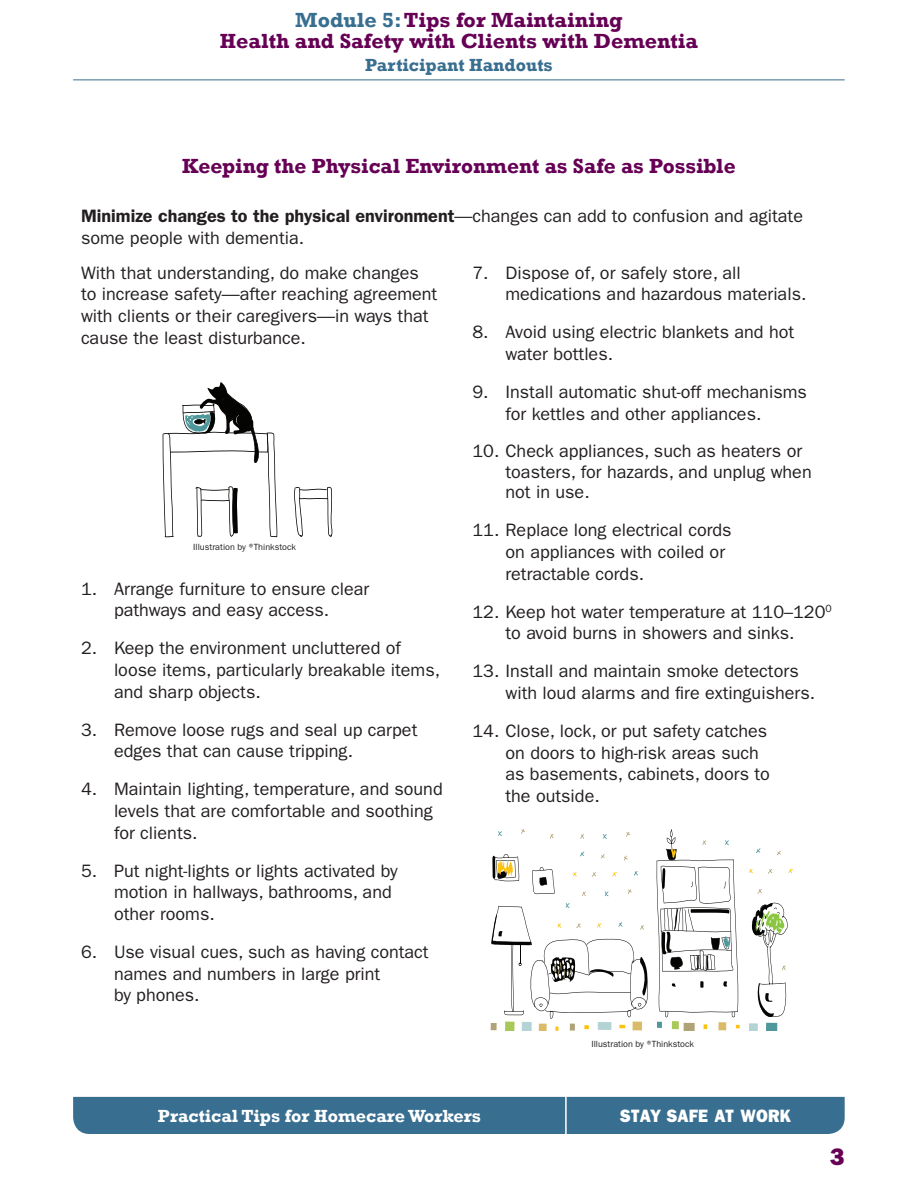
<style>
.page{position:relative;width:918px;height:1188px;background:#fff}
.page>*{position:absolute;margin:0;border:0;box-sizing:border-box;transform-origin:0 0}
.t1{font:24px "ITC Franklin Gothic Std Hvy";color:#605}
.Heading_1_wrd_1{font:700 21px/21px "Rockwell";color:#605;text-align:center}
.P1{font:18px/21.6px "ITC Franklin Gothic Std";color:#231f20}
.t2{font:700 18px "Rockwell";color:#fff}
.t3{font:700 18px "Rockwell";color:#386e8f}
.t4{font:18px "ITC Franklin Gothic Std Hvy";letter-spacing:.01em;color:#fff;scale:.93 1}
.t5{font:9px "ITC Franklin Gothic Std";color:#231f20}
.s1{color:#386e8f}
.s2{font-weight:600}
</style>
<div class="page">
<div style="left:73px;top:1097px;width:772px;height:37px;background:#386e8f"></div>
<hr style="left:565px;top:1074px;width:2px;height:80px;background:#fff">
<hr style="left:73px;top:80px;width:772px;height:1px;background:#386e8f">
<svg style="left:532px;top:867px;width:23px;height:27px"></svg>
<svg style="left:492px;top:854px;width:27px;height:27px"></svg>
<svg style="left:749px;top:869px;width:4px;height:4px"></svg>
<svg style="left:768px;top:869px;width:4px;height:5px"></svg>
<svg style="left:757px;top:889px;width:5px;height:5px"></svg>
<svg style="left:788px;top:869px;width:5px;height:5px"></svg>
<svg style="left:777px;top:851px;width:4px;height:5px"></svg>
<svg style="left:756px;top:848px;width:5px;height:6px"></svg>
<svg style="left:580px;top:834px;width:4px;height:5px"></svg>
<svg style="left:603px;top:834px;width:4px;height:5px"></svg>
<svg style="left:751px;top:903px;width:37px;height:114px"></svg>
<svg style="left:626px;top:832px;width:4px;height:5px"></svg>
<svg style="left:550px;top:834px;width:4px;height:5px"></svg>
<svg style="left:498px;top:831px;width:4px;height:5px"></svg>
<svg style="left:521px;top:829px;width:4px;height:5px"></svg>
<svg style="left:573px;top:872px;width:4px;height:5px"></svg>
<svg style="left:591px;top:872px;width:5px;height:5px"></svg>
<svg style="left:612px;top:872px;width:5px;height:5px"></svg>
<svg style="left:634px;top:871px;width:4px;height:5px"></svg>
<svg style="left:582px;top:891px;width:4px;height:6px"></svg>
<svg style="left:605px;top:891px;width:4px;height:5px"></svg>
<svg style="left:628px;top:889px;width:4px;height:6px"></svg>
<svg style="left:624px;top:855px;width:4px;height:6px"></svg>
<svg style="left:601px;top:854px;width:4px;height:5px"></svg>
<svg style="left:580px;top:851px;width:5px;height:6px"></svg>
<div style="left:684px;top:1023px;width:11px;height:7px;background:#b0a377"></div>
<div style="left:718px;top:1022px;width:8px;height:8px;background:#dabc68"></div>
<div style="left:749px;top:1023px;width:9px;height:7px;background:#b3d3d5"></div>
<div style="left:766px;top:1023px;width:11px;height:7px;background:#4e989c"></div>
<svg style="left:656px;top:829px;width:84px;height:200px"></svg>
<svg style="left:491px;top:903px;width:157px;height:127px"></svg>
<svg style="left:294px;top:487px;width:39px;height:50px"></svg>
<svg style="left:163px;top:382px;width:115px;height:155px"></svg>
<p class="Heading_1_wrd_1" style="left:220px;top:9px;width:480px"><span class="s1">Module 5:</span> Tips for Maintaining<br>Health and Safety with Clients with Dementia</p>
<p class="t3" style="left:365px;top:54px;width:189px">Participant Handouts</p>
<p class="Heading_1_wrd_1" style="left:182px;top:156px;width:555px">Keeping the Physical Environment as Safe as Possible</p>
<p class="P1" style="left:81px;top:205px;width:724px"><span class="s2">Minimize changes to the physical environment</span>—changes can add to confusion and agitate some people with dementia.</p>
<p class="P1" style="left:81px;top:262px;width:358px">With that understanding, do make changes to increase safety—after reaching agreement with clients or their caregivers—in ways that cause the least disturbance.</p>
<p class="P1" style="left:506px;top:262px;width:302px;text-indent:-33px">7. Dispose of, or safely store, all medications and hazardous materials.</p>
<p class="P1" style="left:506px;top:322px;width:290px;text-indent:-33px">8. Avoid using electric blankets and hot water bottles.</p>
<p class="P1" style="left:506px;top:381px;width:303px;text-indent:-33px">9. Install automatic shut-off mechanisms for kettles and other appliances.</p>
<p class="P1" style="left:506px;top:441px;width:308px;line-height:20.7px;text-indent:-33px">10. Check appliances, such as heaters or toasters, for hazards, and unplug when not in use.</p>
<p class="P1" style="left:506px;top:520px;width:228px;text-indent:-33px">11. Replace long electrical cords on appliances with coiled or retractable cords.</p>
<p class="P1" style="left:472px;top:601px;width:361px;text-align:center">12. Keep hot water temperature at 110–120<sup>0 </sup>to avoid burns in showers and sinks.</p>
<p class="P1" style="left:506px;top:661px;width:311px;text-indent:-33px">13. Install and maintain smoke detectors with loud alarms and fire extinguishers.</p>
<p class="P1" style="left:506px;top:720px;width:266px;text-indent:-33px">14. Close, lock, or put safety catches on doors to high-risk areas such as basements, cabinets, doors to the outside.</p>
<p class="t5" style="left:193px;top:542px;width:104px">Illustration by ®Thinkstock</p>
<p class="P1" style="left:81px;top:578px;width:290px;text-align:center">1. Arrange furniture to ensure clear pathways and easy access.</p>
<p class="P1" style="left:114px;top:638px;width:328px;text-indent:-33px">2. Keep the environment uncluttered of loose items, particularly breakable items, and sharp objects.</p>
<p class="P1" style="left:114px;top:719px;width:305px;text-indent:-33px">3. Remove loose rugs and seal up carpet edges that can cause tripping.</p>
<p class="P1" style="left:114px;top:779px;width:330px;text-indent:-33px">4. Maintain lighting, temperature, and sound levels that are comfortable and soothing for clients.</p>
<p class="P1" style="left:114px;top:860px;width:285px;text-indent:-33px">5. Put night-lights or lights activated by motion in hallways, bathrooms, and other rooms.</p>
<p class="P1" style="left:114px;top:941px;width:316px;text-indent:-33px">6. Use visual cues, such as having contact names and numbers in large print<br>by phones.</p>
<p class="t5" style="left:591px;top:1039px;width:104px">Illustration by ®Thinkstock</p>
<p class="t2" style="left:158px;top:1105px;width:325px">Practical Tips for Homecare Workers</p>
<p class="t4" style="left:620px;top:1105px;width:185px">STAY SAFE AT WORK</p>
<h1 class="t1" style="left:830px;top:1143px;width:16px">3</h1>
</div>
